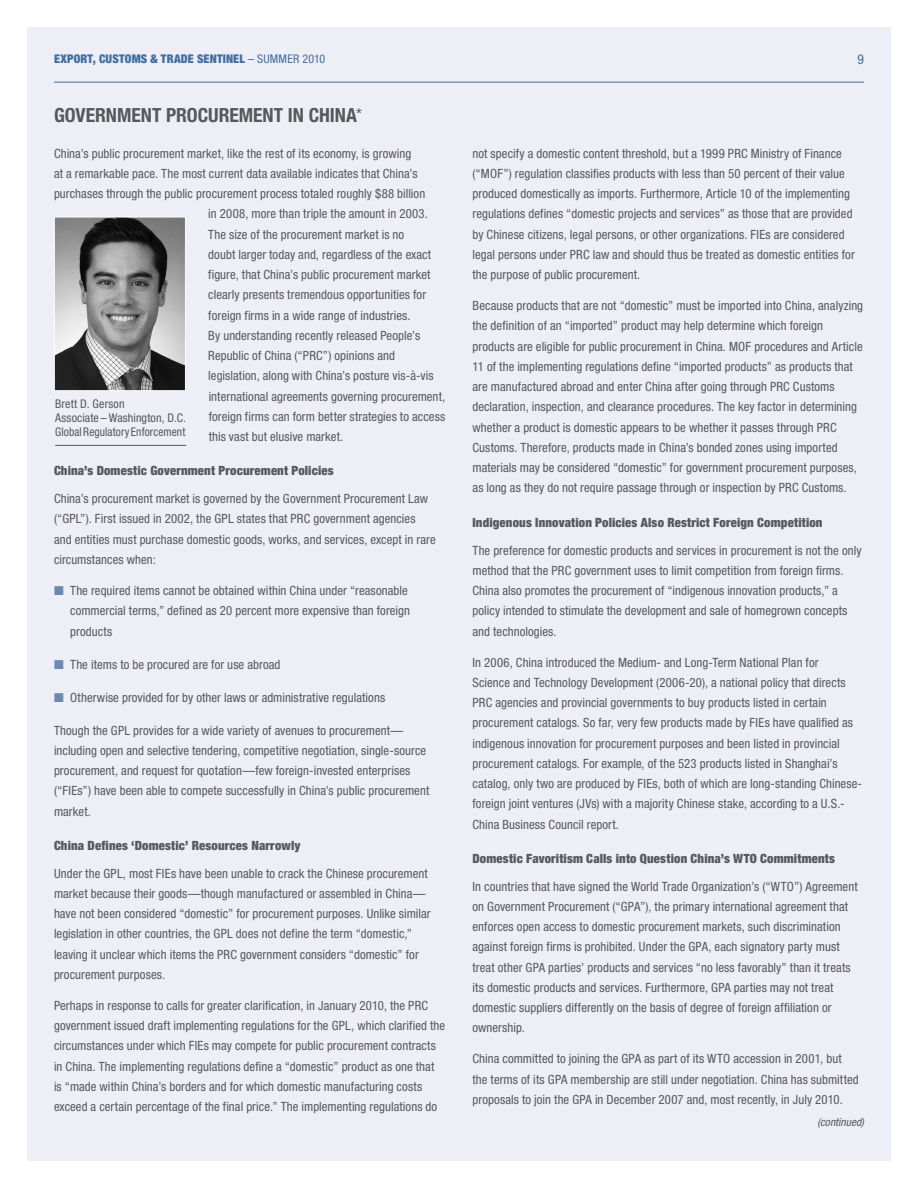
<style>
.page{position:relative;width:918px;height:1188px;background:#fff}
.page>*{position:absolute;margin:0;border:0;box-sizing:border-box;transform-origin:0 0}
.t1{font:700 condensed 19.5px "Helvetica Neue LT Std";color:#57585a}
.t2{font:condensed 13.5px "Helvetica Neue LT Std";color:#416e9f}
.body{font:condensed 12.75px/20.2px "Helvetica Neue LT Std";letter-spacing:.005em;color:#57585a}
.bullet{font:condensed 12.75px/20.2px "Helvetica Neue LT Std";letter-spacing:.005em;color:#57585a}
.subhead{font:900 condensed 12.75px "Helvetica Neue LT Std";letter-spacing:.015em;color:#57585a}
.contact_info{font:condensed 12px/14.4px "Helvetica Neue LT Std";letter-spacing:.01em;color:#57585a}
.t3{font:900 condensed 12px "Helvetica Neue LT Std";letter-spacing:.015em;color:#416e9f}
.body-2{font:italic condensed 11.25px "Helvetica Neue LT Std";letter-spacing:.005em;color:#57585a}
.s1{font-weight:400}
.s2{font-weight:300}
.s3{color:#6b89b2}
</style>
<div class="page">
<div style="left:27px;top:27px;width:864px;height:1134px;background:#eeeff6"></div>
<hr style="left:54px;top:82px;width:810px;height:1px;background:#416e9f">
<img style="left:56px;top:219px;width:128px;height:170px">
<div style="left:54px;top:217px;width:132px;height:174px;border:1px solid #fff"></div>
<hr style="left:55px;top:445px;width:131px;height:1px;background:#57585a">
<p class="t3" style="left:54px;top:51px;width:273px">EXPORT, CUSTOMS &amp; TRADE SENTINEL <span class="s1">– SUMMER 2010</span></p>
<p class="t2" style="left:858px;top:51px;width:8px">9</p>
<p class="t1" style="left:54px;top:103px;width:310px">GOVERNMENT PROCUREMENT IN CHINA<span class="s2">*</span></p>
<p class="body" style="left:54px;top:143px;width:359px">China’s public procurement market, like the rest of its economy, is growing</p>
<p class="body" style="left:54px;top:163px;width:365px">at a remarkable pace. The most current data available indicates that China’s</p>
<p class="body" style="left:54px;top:183px;width:373px">purchases through the public procurement process totaled roughly $88 billion</p>
<p class="body" style="left:208px;top:204px;width:221px">in 2008, more than triple the amount in 2003.</p>
<p class="body" style="left:208px;top:224px;width:197px">The size of the procurement market is no</p>
<p class="body" style="left:208px;top:244px;width:224px">doubt larger today and, regardless of the exact</p>
<p class="body" style="left:208px;top:264px;width:224px">figure, that China’s public procurement market</p>
<p class="body" style="left:208px;top:285px;width:219px">clearly presents tremendous opportunities for</p>
<p class="body" style="left:208px;top:305px;width:204px">foreign firms in a wide range of industries.</p>
<p class="body" style="left:208px;top:325px;width:213px">By understanding recently released People’s</p>
<p class="body" style="left:208px;top:345px;width:188px">Republic of China (“PRC”) opinions and</p>
<p class="body" style="left:208px;top:366px;width:227px">legislation, along with China’s posture vis-à-vis</p>
<p class="body" style="left:209px;top:386px;width:238px">international agreements governing procurement,</p>
<p class="body" style="left:209px;top:406px;width:238px">foreign firms can form better strategies to access</p>
<p class="body" style="left:209px;top:426px;width:136px">this vast but elusive market.</p>
<p class="subhead" style="left:54px;top:463px;width:281px">China’s Domestic Government Procurement Policies</p>
<p class="body" style="left:54px;top:488px;width:383px">China’s procurement market is governed by the Government Procurement Law (“GPL”). First issued in 2002, the GPL states that PRC government agencies and entities must purchase domestic goods, works, and services, except in rare circumstances when:</p>
<p class="bullet" style="left:70px;top:580px;width:341px;text-indent:-16px"><span class="s3">■</span> The required items cannot be obtained within China under “reasonable commercial terms,” defined as 20 percent more expensive than foreign products</p>
<p class="bullet" style="left:54px;top:654px;width:228px"><span class="s3">■</span> The items to be procured are for use abroad</p>
<p class="bullet" style="left:54px;top:687px;width:333px"><span class="s3">■</span> Otherwise provided for by other laws or administrative regulations</p>
<p class="body" style="left:54px;top:720px;width:377px">Though the GPL provides for a wide variety of avenues to procurement— including open and selective tendering, competitive negotiation, single-source procurement, and request for quotation—few foreign-invested enterprises (“FIEs”) have been able to compete successfully in China’s public procurement market.</p>
<p class="subhead" style="left:54px;top:837px;width:248px">China Defines ‘Domestic’ Resources Narrowly</p>
<p class="body" style="left:54px;top:863px;width:378px">Under the GPL, most FIEs have been unable to crack the Chinese procurement market because their goods—though manufactured or assembled in China— have not been considered “domestic” for procurement purposes. Unlike similar legislation in other countries, the GPL does not define the term “domestic,” leaving it unclear which items the PRC government considers “domestic” for procurement purposes.</p>
<p class="body" style="left:54px;top:995px;width:393px">Perhaps in response to calls for greater clarification, in January 2010, the PRC government issued draft implementing regulations for the GPL, which clarified the circumstances under which FIEs may compete for public procurement contracts in China. The implementing regulations define a “domestic” product as one that is “made within China’s borders and for which domestic manufacturing costs exceed a certain percentage of the final price.” The implementing regulations do</p>
<p class="contact_info" style="left:55px;top:396px;width:133px">Brett D. Gerson<br>Associate – Washington, D.C.<br>Global Regulatory Enforcement</p>
<p class="body" style="left:472px;top:143px;width:384px">not specify a domestic content threshold, but a 1999 PRC Ministry of Finance (“MOF”) regulation classifies products with less than 50 percent of their value produced domestically as imports. Furthermore, Article 10 of the implementing regulations defines “domestic projects and services” as those that are provided by Chinese citizens, legal persons, or other organizations. FIEs are considered legal persons under PRC law and should thus be treated as domestic entities for the purpose of public procurement.</p>
<p class="body" style="left:472px;top:295px;width:392px">Because products that are not “domestic” must be imported into China, analyzing the definition of an “imported” product may help determine which foreign products are eligible for public procurement in China. MOF procedures and Article 11 of the implementing regulations define “imported products” as products that are manufactured abroad and enter China after going through PRC Customs declaration, inspection, and clearance procedures. The key factor in determining whether a product is domestic appears to be whether it passes through PRC Customs. Therefore, products made in China’s bonded zones using imported materials may be considered “domestic” for government procurement purposes, as long as they do not require passage through or inspection by PRC Customs.</p>
<p class="subhead" style="left:472px;top:514px;width:352px">Indigenous Innovation Policies Also Restrict Foreign Competition</p>
<p class="body" style="left:472px;top:540px;width:391px">The preference for domestic products and services in procurement is not the only method that the PRC government uses to limit competition from foreign firms.<br>China also promotes the procurement of “indigenous innovation products,” a policy intended to stimulate the development and sale of homegrown concepts and technologies.</p>
<p class="body" style="left:472px;top:652px;width:391px">In 2006, China introduced the Medium- and Long-Term National Plan for<br>Science and Technology Development (2006-20), a national policy that directs PRC agencies and provincial governments to buy products listed in certain procurement catalogs. So far, very few products made by FIEs have qualified as indigenous innovation for procurement purposes and been listed in provincial procurement catalogs. For example, of the 523 products listed in Shanghai’s catalog, only two are produced by FIEs, both of which are long-standing Chinese&shy;foreign joint ventures (JVs) with a majority Chinese stake, according to a U.S.- China Business Council report.</p>
<p class="subhead" style="left:472px;top:850px;width:364px">Domestic Favoritism Calls into Question China’s WTO Commitments</p>
<p class="body" style="left:472px;top:876px;width:387px">In countries that have signed the World Trade Organization’s (“WTO”) Agreement on Government Procurement (“GPA”), the primary international agreement that enforces open access to domestic procurement markets, such discrimination against foreign firms is prohibited. Under the GPA, each signatory party must treat other GPA parties’ products and services “no less favorably” than it treats its domestic products and services. Furthermore, GPA parties may not treat domestic suppliers differently on the basis of degree of foreign affiliation or ownership.</p>
<p class="body" style="left:472px;top:1049px;width:388px">China committed to joining the GPA as part of its WTO accession in 2001, but the terms of its GPA membership are still under negotiation. China has submitted proposals to join the GPA in December 2007 and, most recently, in July 2010.</p>
<p class="body-2" style="left:817px;top:1115px;width:48px">(continued)</p>
</div>
